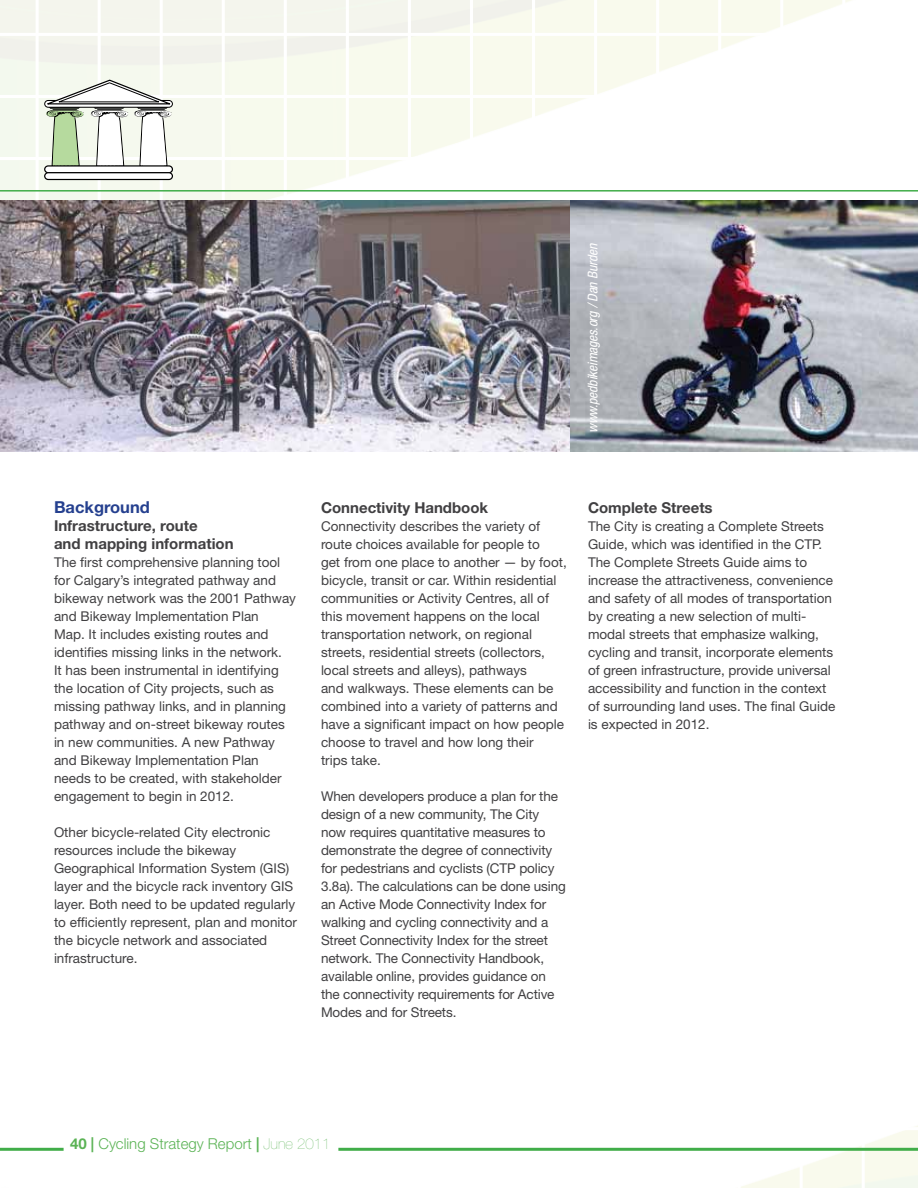
<style>
.page{position:relative;width:918px;height:1188px;background:#fff}
.page>*{position:absolute;margin:0;border:0;box-sizing:border-box;transform-origin:0 0}
.t1{font:700 16.5px "Helvetica Neue LT Std";color:#25408f}
.t2{font:700 15px/18px "Helvetica Neue LT Std";color:#414042}
.t3{font:300 15px "Helvetica Neue LT Std";color:#5bb355}
.t4{font:13.5px/18px "Helvetica Neue LT Std";color:#414042}
.t5{font:italic condensed 13.5px "Helvetica Neue LT Std";color:#fff}
.s1{font-weight:700}
.s2{font-weight:200}
</style>
<div class="page">
<svg style="left:0;top:192px;width:918px;height:9px"></svg>
<svg style="left:716px;top:1126px;width:202px;height:62px"></svg>
<svg style="left:0;top:0;width:918px;height:192px"></svg>
<hr style="left:0;top:1148px;width:64px;height:3px;background:#41ad49">
<hr style="left:338px;top:1148px;width:580px;height:3px;background:#41ad49">
<img style="left:0;top:201px;width:918px;height:250px">
<div style="left:44px;top:100px;width:129px;height:8px;border:1px solid #000;border-radius:3px"></div>
<svg style="left:46px;top:79px;width:128px;height:88px"></svg>
<div style="left:143px;top:150px;width:21px;height:15px;background:#fff"></div>
<div style="left:45px;top:166px;width:127px;height:7px;background:#fff;border-radius:3px"></div>
<div style="left:44px;top:165px;width:129px;height:8px;border:1px solid #000;border-radius:3px"></div>
<div style="left:45px;top:173px;width:127px;height:6px;background:#fff;border-radius:3px"></div>
<div style="left:44px;top:172px;width:129px;height:8px;border:1px solid #000;border-radius:3px"></div>
<p class="t5" style="left:585px;top:433px;width:191px;rotate:-90deg">www.pedbikeimages.org /Dan Burden</p>
<p class="t1" style="left:54px;top:497px;width:97px">Background</p>
<p class="t2" style="left:54px;top:517px;width:181px">Infrastructure, route<br>and mapping information</p>
<p class="t4" style="left:54px;top:553px;width:244px">The first comprehensive planning tool for Calgary’s integrated pathway and bikeway network was the 2001 Pathway and Bikeway Implementation Plan<br>Map. It includes existing routes and identifies missing links in the network.<br>It has been instrumental in identifying the location of City projects, such as missing pathway links, and in planning pathway and on-street bikeway routes in new communities. A new Pathway and Bikeway Implementation Plan needs to be created, with stakeholder engagement to begin in 2012.</p>
<p class="t4" style="left:54px;top:823px;width:245px">Other bicycle-related City electronic resources include the bikeway Geographical Information System (GIS) layer and the bicycle rack inventory GIS layer. Both need to be updated regularly to efficiently represent, plan and monitor the bicycle network and associated infrastructure.</p>
<p class="t2" style="left:321px;top:498px;width:169px">Connectivity Handbook</p>
<p class="t4" style="left:321px;top:517px;width:247px">Connectivity describes the variety of route choices available for people to<br>get from one place to another — by foot, bicycle, transit or car. Within residential communities or Activity Centres, all of this movement happens on the local transportation network, on regional streets, residential streets (collectors, local streets and alleys), pathways<br>and walkways. These elements can be combined into a variety of patterns and have a significant impact on how people choose to travel and how long their<br>trips take.</p>
<p class="t4" style="left:321px;top:787px;width:246px">When developers produce a plan for the design of a new community, The City now requires quantitative measures to demonstrate the degree of connectivity for pedestrians and cyclists (CTP policy 3.8a). The calculations can be done using an Active Mode Connectivity Index for walking and cycling connectivity and a Street Connectivity Index for the street network. The Connectivity Handbook, available online, provides guidance on the connectivity requirements for Active Modes and for Streets.</p>
<p class="t2" style="left:588px;top:499px;width:126px">Complete Streets</p>
<p class="t4" style="left:588px;top:517px;width:249px">The City is creating a Complete Streets Guide, which was identified in the CTP.<br>The Complete Streets Guide aims to increase the attractiveness, convenience and safety of all modes of transportation by creating a new selection of multi&shy;modal streets that emphasize walking, cycling and transit, incorporate elements of green infrastructure, provide universal accessibility and function in the context of surrounding land uses. The final Guide is expected in 2012.</p>
<p class="t3" style="left:70px;top:1135px;width:262px"><span class="s1">40 |</span> Cycling Strategy Report <span class="s1">|</span> <span class="s2">June 2011</span></p>
</div>
